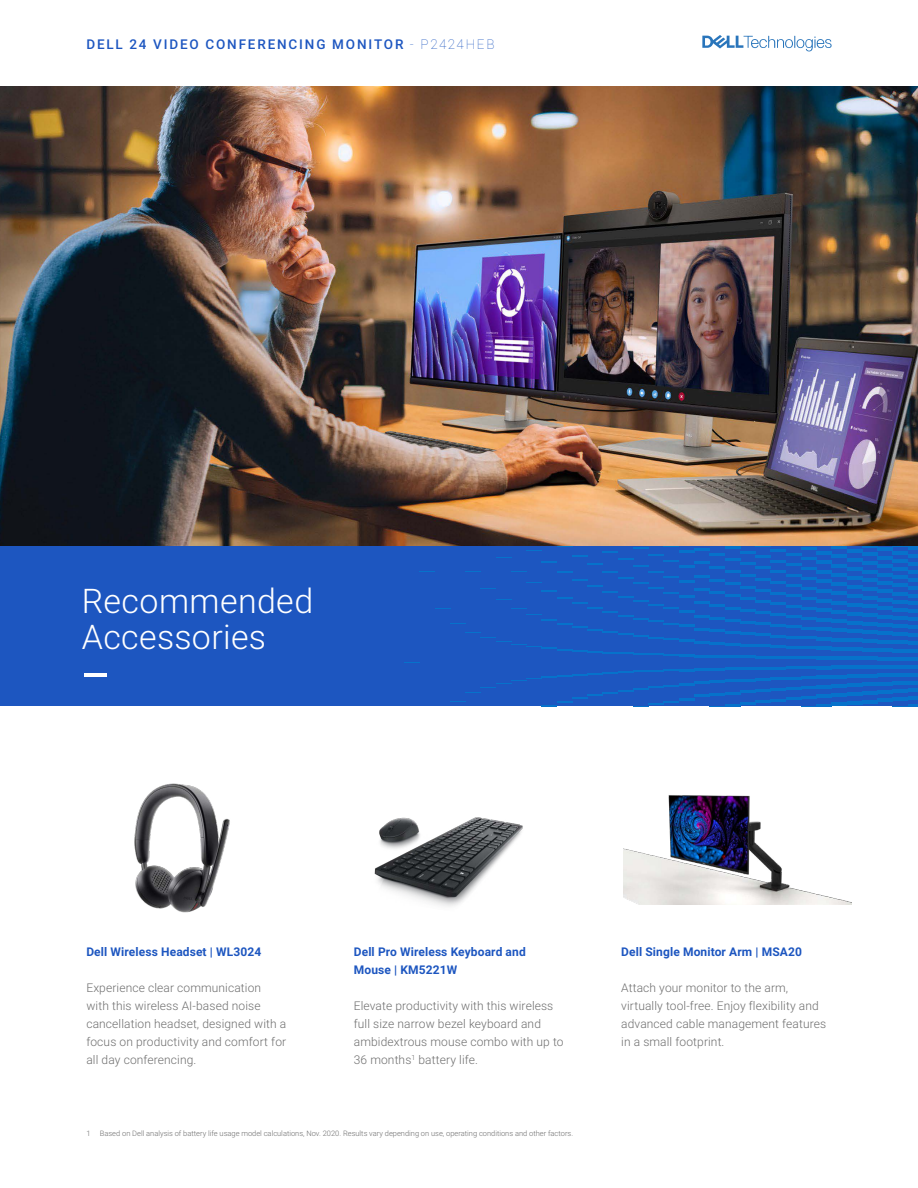
<style>
.page{position:relative;width:918px;height:1188px;background:#fff}
.page>*{position:absolute;margin:0;border:0;box-sizing:border-box;transform-origin:0 0}
.t1{font:300 33.9px/35.5px "Roboto";letter-spacing:.01em;color:#fff}
.t2{font:500 13.5px "Roboto";letter-spacing:.135em;color:#1d56c0}
.t3{font:300 12px/18px "Roboto";letter-spacing:.01em;color:#6e6e6e}
.t4{font:700 12px/18px "Roboto";letter-spacing:.01em;color:#1d56c0}
.t5{font:300 7.5px "Roboto";color:#6e6e6e}
.s1{font-weight:100}
</style>
<div class="page">
<svg style="left:702px;top:35px;width:130px;height:16px"></svg>
<img style="left:623px;top:795px;width:229px;height:110px">
<img style="left:134px;top:783px;width:96px;height:130px">
<img style="left:374px;top:817px;width:149px;height:90px">
<div style="left:0;top:111px;width:918px;height:595px;background:#1d56c0"></div>
<hr style="left:908px;top:696px;width:10px;height:4px;background:#0672cb">
<svg style="left:908px;top:673px;width:10px;height:19px"></svg>
<hr style="left:908px;top:665px;width:10px;height:4px;background:#0672cb">
<hr style="left:908px;top:657px;width:10px;height:4px;background:#0672cb">
<hr style="left:908px;top:649px;width:10px;height:4px;background:#0672cb">
<hr style="left:908px;top:641px;width:10px;height:4px;background:#0672cb">
<hr style="left:908px;top:633px;width:10px;height:4px;background:#0672cb">
<hr style="left:908px;top:625px;width:10px;height:4px;background:#0672cb">
<hr style="left:908px;top:617px;width:10px;height:4px;background:#0672cb">
<hr style="left:908px;top:609px;width:10px;height:4px;background:#0672cb">
<svg style="left:908px;top:586px;width:10px;height:19px"></svg>
<hr style="left:908px;top:578px;width:10px;height:4px;background:#0672cb">
<hr style="left:908px;top:570px;width:10px;height:4px;background:#0672cb">
<hr style="left:908px;top:562px;width:10px;height:4px;background:#0672cb">
<hr style="left:908px;top:554px;width:10px;height:4px;background:#0672cb">
<hr style="left:908px;top:546px;width:10px;height:4px;background:#0672cb">
<svg style="left:893px;top:704px;width:25px;height:3px"></svg>
<hr style="left:893px;top:698px;width:15px;height:3px;background:#0672cb">
<hr style="left:893px;top:689px;width:15px;height:4px;background:#0672cb">
<hr style="left:893px;top:681px;width:15px;height:4px;background:#0672cb">
<hr style="left:893px;top:673px;width:15px;height:4px;background:#0672cb">
<hr style="left:893px;top:665px;width:15px;height:4px;background:#0672cb">
<hr style="left:893px;top:657px;width:15px;height:3px;background:#0672cb">
<hr style="left:893px;top:649px;width:15px;height:3px;background:#0672cb">
<hr style="left:893px;top:641px;width:15px;height:3px;background:#0672cb">
<hr style="left:893px;top:633px;width:15px;height:3px;background:#0672cb">
<hr style="left:893px;top:624px;width:15px;height:4px;background:#0672cb">
<hr style="left:893px;top:616px;width:15px;height:4px;background:#0672cb">
<hr style="left:893px;top:608px;width:15px;height:4px;background:#0672cb">
<hr style="left:893px;top:600px;width:15px;height:3px;background:#0672cb">
<hr style="left:893px;top:592px;width:15px;height:3px;background:#0672cb">
<hr style="left:893px;top:584px;width:15px;height:3px;background:#0672cb">
<hr style="left:893px;top:576px;width:15px;height:3px;background:#0672cb">
<hr style="left:893px;top:567px;width:15px;height:4px;background:#0672cb">
<hr style="left:893px;top:559px;width:15px;height:4px;background:#0672cb">
<hr style="left:893px;top:551px;width:15px;height:4px;background:#0672cb">
<hr style="left:893px;top:543px;width:15px;height:3px;background:#0672cb">
<hr style="left:877px;top:699px;width:16px;height:3px;background:#0672cb">
<hr style="left:877px;top:690px;width:16px;height:4px;background:#0672cb">
<hr style="left:877px;top:682px;width:16px;height:3px;background:#0672cb">
<hr style="left:877px;top:674px;width:16px;height:3px;background:#0672cb">
<hr style="left:877px;top:665px;width:16px;height:4px;background:#0672cb">
<hr style="left:877px;top:657px;width:16px;height:3px;background:#0672cb">
<hr style="left:877px;top:648px;width:16px;height:4px;background:#0672cb">
<hr style="left:877px;top:640px;width:16px;height:4px;background:#0672cb">
<hr style="left:877px;top:632px;width:16px;height:3px;background:#0672cb">
<hr style="left:877px;top:623px;width:16px;height:4px;background:#0672cb">
<hr style="left:877px;top:615px;width:16px;height:3px;background:#0672cb">
<hr style="left:877px;top:606px;width:16px;height:4px;background:#0672cb">
<hr style="left:877px;top:598px;width:16px;height:4px;background:#0672cb">
<hr style="left:877px;top:590px;width:16px;height:3px;background:#0672cb">
<hr style="left:877px;top:581px;width:16px;height:4px;background:#0672cb">
<hr style="left:877px;top:573px;width:16px;height:3px;background:#0672cb">
<hr style="left:877px;top:564px;width:16px;height:4px;background:#0672cb">
<hr style="left:877px;top:556px;width:16px;height:4px;background:#0672cb">
<hr style="left:877px;top:548px;width:16px;height:3px;background:#0672cb">
<svg style="left:404px;top:545px;width:473px;height:162px"></svg>
<img style="left:0;top:86px;width:918px;height:459px">
<hr style="left:84px;top:673px;width:23px;height:4px;background:#fff">
<p class="t2" style="left:86px;top:35px;width:410px">DELL 24 VIDEO CONFERENCING MONITOR <span class="s1">- P2424HEB</span></p>
<h1 class="t1" style="left:82px;top:582px;width:233px">Recommended<br>Accessories</h1>
<p class="t4" style="left:86px;top:942px;width:176px">Dell Wireless Headset | WL3024</p>
<p class="t3" style="left:86px;top:978px;width:201px">Experience clear communication with this wireless AI-based noise cancellation headset, designed with a focus on productivity and comfort for all day conferencing.</p>
<p class="t4" style="left:354px;top:942px;width:173px">Dell Pro Wireless Keyboard and<br>Mouse | KM5221W</p>
<p class="t3" style="left:354px;top:996px;width:211px">Elevate productivity with this wireless full size narrow bezel keyboard and ambidextrous mouse combo with up to 36 months<sup>1</sup> battery life.</p>
<p class="t5" style="left:86px;top:1128px;width:488px">1 Based on Dell analysis of battery life usage model calculations, Nov. 2020. Results vary depending on use, operating conditions and other factors.</p>
<p class="t4" style="left:621px;top:942px;width:182px">Dell Single Monitor Arm | MSA20</p>
<p class="t3" style="left:621px;top:978px;width:207px">Attach your monitor to the arm, virtually tool-free. Enjoy flexibility and advanced cable management features in a small footprint.</p>
</div>
